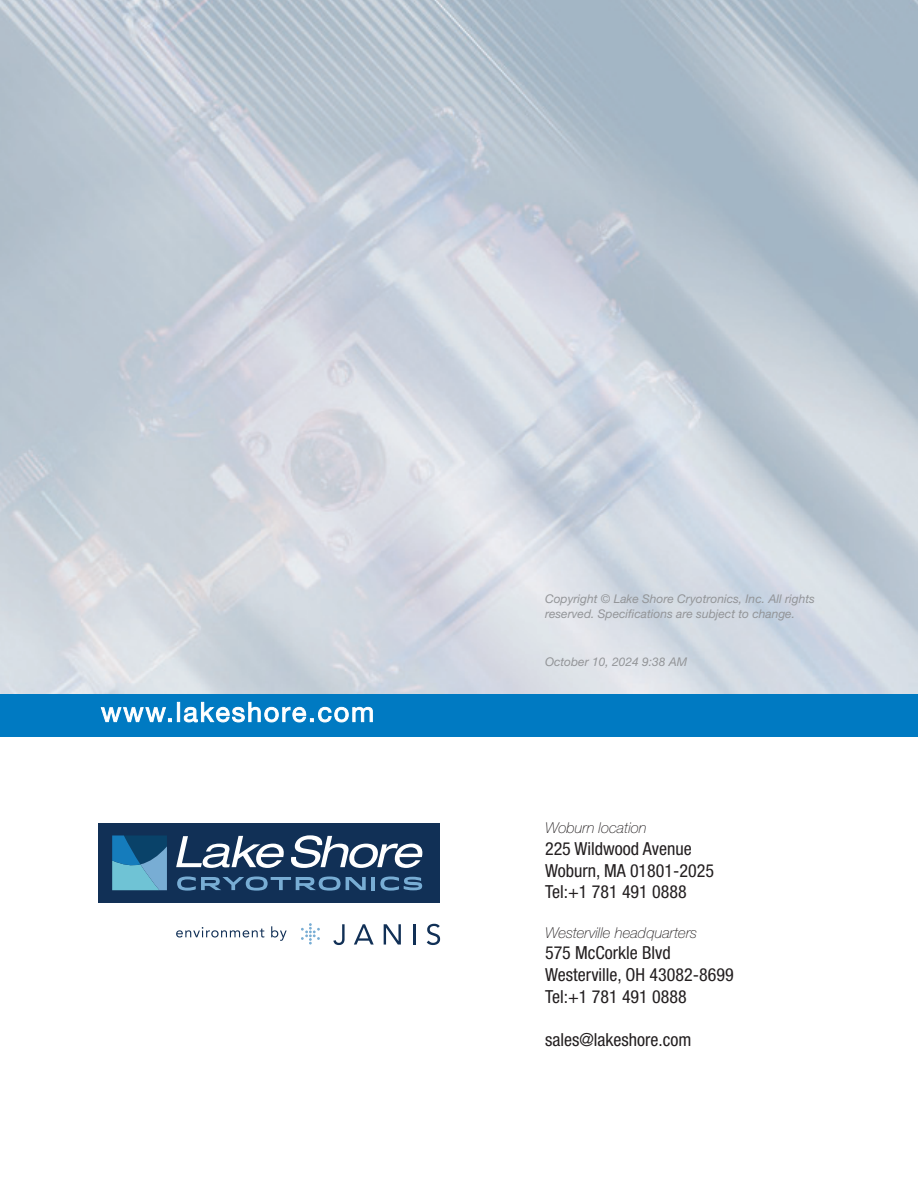
<style>
.page{position:relative;width:918px;height:1188px;background:#fff}
.page>*{position:absolute;margin:0;border:0;box-sizing:border-box;transform-origin:0 0}
.t1{font:condensed 18px/21.6px "Helvetica Neue LTW1 G";color:#231f20}
.t2{font:italic 100 15px "Helvetica Neue LTW1 G";color:#231f20}
.Copyright_back_cover{font:italic 12px/15px "Helvetica Neue LTW1 G";color:#939598}
</style>
<div class="page">
<img style="left:0;top:0;width:918px;height:694px">
<div style="left:0;top:694px;width:918px;height:43px;background:#007ac2"></div>
<svg style="left:100px;top:707px;width:72px;height:16px"></svg>
<div style="left:177px;top:702px;width:3px;height:20px;background:#fff;border:1px solid #fff"></div>
<svg style="left:183px;top:702px;width:190px;height:21px"></svg>
<div style="left:98px;top:823px;width:342px;height:80px;background:#113056"></div>
<svg style="left:112px;top:835px;width:55px;height:55px;background:#428bb0"></svg>
<svg style="left:176px;top:835px;width:247px;height:33px"></svg>
<svg style="left:177px;top:877px;width:189px;height:14px"></svg>
<svg style="left:372px;top:877px;width:50px;height:14px"></svg>
<svg style="left:333px;top:924px;width:12px;height:21px"></svg>
<svg style="left:354px;top:924px;width:20px;height:21px"></svg>
<svg style="left:384px;top:924px;width:17px;height:21px"></svg>
<hr style="left:414px;top:924px;width:2px;height:21px;background:#113056">
<svg style="left:427px;top:924px;width:13px;height:21px"></svg>
<svg style="left:176px;top:927px;width:88px;height:11px"></svg>
<svg style="left:271px;top:926px;width:16px;height:15px"></svg>
<svg style="left:301px;top:923px;width:19px;height:22px"></svg>
<p class="Copyright_back_cover" style="left:545px;top:591px;width:271px">Copyright © Lake Shore Cryotronics, Inc. All rights reserved. Specifications are subject to change.</p>
<p class="Copyright_back_cover" style="left:545px;top:654px;width:144px">October 10, 2024 9:38 AM</p>
<p class="t2" style="left:545px;top:819px;width:103px">Woburn location</p>
<p class="t1" style="left:545px;top:838px;width:171px">225 Wildwood Avenue<br>Woburn, MA 01801-2025<br>Tel:+1 781 491 0888</p>
<p class="t2" style="left:545px;top:924px;width:154px">Westerville headquarters</p>
<p class="t1" style="left:545px;top:942px;width:190px">575 McCorkle Blvd<br>Westerville, OH 43082-8699<br>Tel:+1 781 491 0888</p>
<p class="t1" style="left:545px;top:1029px;width:148px">sales@lakeshore.com</p>
</div>
